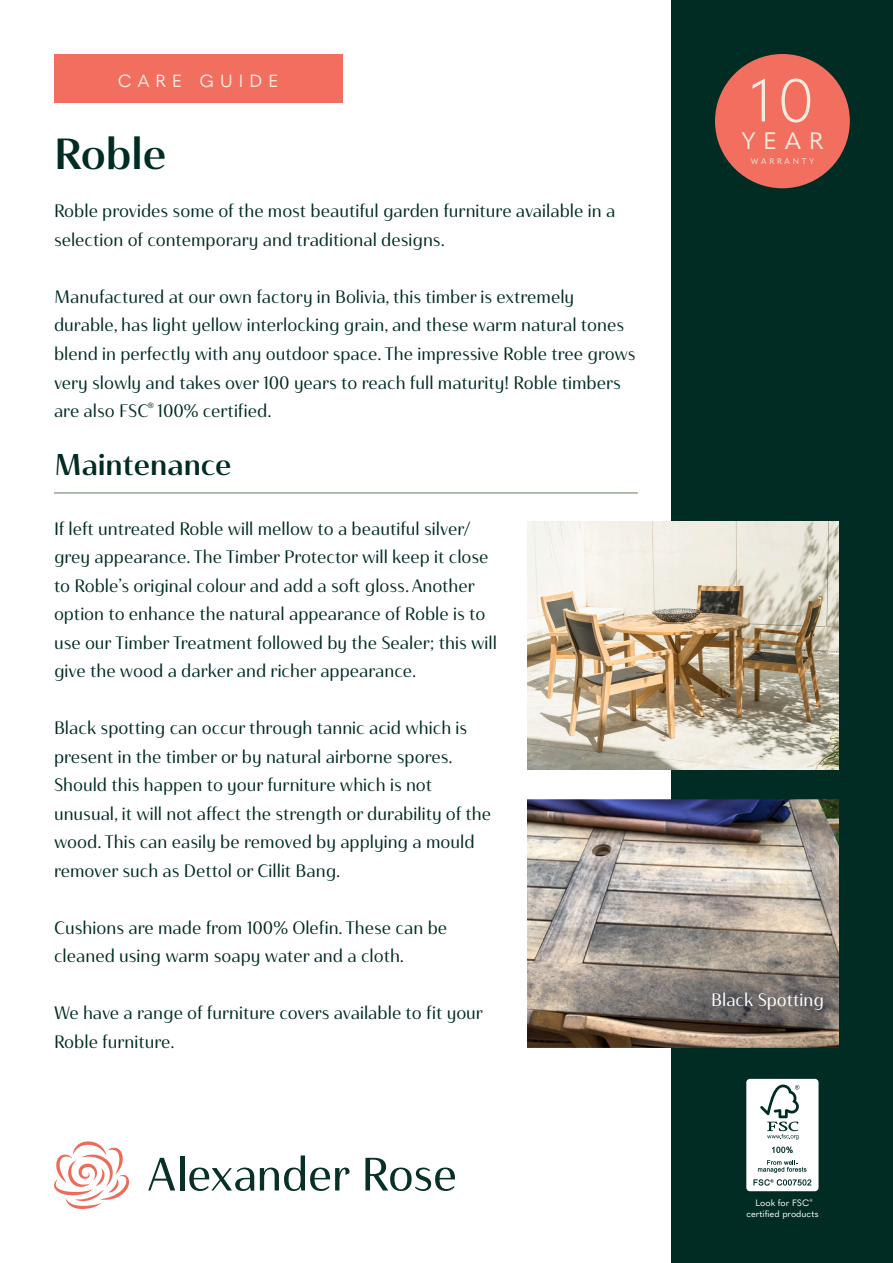
<style>
.page{position:relative;width:893px;height:1263px;background:#fff}
.page>*{position:absolute;margin:0;border:0;box-sizing:border-box;transform-origin:0 0}
.t1{font:300 59.1px "Quasimoda";color:#efebdd}
.t2{font:43.5px "Haboro Contrast Nor Med";color:#002c24}
.t3{font:30px "Haboro Contrast Nor Med";color:#002c24}
.t4{font:23.55px "Quasimoda";color:#efebdd}
.Paragraph_Style_1{font:18px/28.5px "Haboro Contrast Nor Reg";color:#002c24}
.Paragraph_Style_1-2{font:18px "Haboro Contrast Nor Reg";color:#fff}
.t5{font:17.4px "Quasimoda";letter-spacing:.35em;color:#efebdd}
.t6{font:9.15px "Quasimoda";color:#fff}
.t7{font:8.1px "Quasimoda";letter-spacing:.35em;color:#efebdd}
.t8{font:7.5px "Avenir LT Std";color:#002c24}
.t9{font:500 4.5px "Gotham Narrow";color:#fff}
</style>
<div class="page">
<div style="left:672px;top:0;width:221px;height:1263px;background:#002c24"></div>
<div style="left:54px;top:54px;width:288px;height:49px;background:#f26e5f"></div>
<img style="left:527px;top:521px;width:312px;height:248px">
<img style="left:527px;top:800px;width:312px;height:248px">
<div style="left:715px;top:54px;width:135px;height:134px;background:#f26e5f;border-radius:50%"></div>
<hr style="left:54px;top:492px;width:584px;height:2px;background:#97a591">
<svg style="left:54px;top:1141px;width:75px;height:68px"></svg>
<svg style="left:148px;top:1158px;width:27px;height:32px"></svg>
<hr style="left:180px;top:1155px;width:4px;height:35px;background:#083026">
<svg style="left:189px;top:1167px;width:65px;height:24px"></svg>
<svg style="left:260px;top:1155px;width:89px;height:36px"></svg>
<svg style="left:365px;top:1158px;width:90px;height:33px"></svg>
<div style="left:746px;top:1079px;width:72px;height:112px;background:#fff;border-radius:4px"></div>
<svg style="left:758px;top:1160px;width:49px;height:13px"></svg>
<svg style="left:753px;top:1179px;width:58px;height:6px"></svg>
<svg style="left:760px;top:1084px;width:39px;height:55px"></svg>
<svg style="left:772px;top:1146px;width:21px;height:7px"></svg>
<p class="t5" style="left:118px;top:67px;width:162px">CARE GUIDE</p>
<p class="t2" style="left:54px;top:127px;width:114px">Roble</p>
<p class="Paragraph_Style_1" style="left:54px;top:197px;width:563px">Roble provides some of the most beautiful garden furniture available in a selection of contemporary and traditional designs.</p>
<p class="Paragraph_Style_1" style="left:54px;top:282px;width:583px">Manufactured at our own factory in Bolivia, this timber is extremely durable, has light yellow interlocking grain, and these warm natural tones blend in perfectly with any outdoor space. The impressive Roble tree grows very slowly and takes over 100 years to reach full maturity! Roble timbers are also FSC 100% certified.</p>
<p class="t8" style="left:148px;top:401px;width:7px">®</p>
<p class="t3" style="left:54px;top:446px;width:179px">Maintenance</p>
<p class="Paragraph_Style_1" style="left:54px;top:514px;width:444px">If left untreated Roble will mellow to a beautiful silver/ grey appearance. The Timber Protector will keep it close to Roble’s original colour and add a soft gloss. Another option to enhance the natural appearance of Roble is to use our Timber Treatment followed by the Sealer; this will give the wood a darker and richer appearance.</p>
<p class="Paragraph_Style_1" style="left:54px;top:713px;width:439px">Black spotting can occur through tannic acid which is present in the timber or by natural airborne spores.<br>Should this happen to your furniture which is not unusual, it will not affect the strength or durability of the wood. This can easily be removed by applying a mould remover such as Dettol or Cillit Bang.</p>
<p class="Paragraph_Style_1" style="left:54px;top:913px;width:395px">Cushions are made from 100% Olefin. These can be cleaned using warm soapy water and a cloth.</p>
<p class="Paragraph_Style_1" style="left:54px;top:998px;width:430px">We have a range of furniture covers available to fit your<br>Roble furniture.</p>
<p class="t1" style="left:751px;top:56px;width:65px">10</p>
<p class="t4" style="left:742px;top:123px;width:83px">YEAR</p>
<p class="t7" style="left:751px;top:155px;width:65px">WARRANTY</p>
<p class="Paragraph_Style_1-2" style="left:711px;top:988px;width:114px">Black Spotting</p>
<p class="t9" style="left:809px;top:1197px;width:5px">®</p>
<p class="t6" style="left:755px;top:1195px;width:55px">Look for FSC</p>
<p class="t6" style="left:746px;top:1206px;width:74px">certified products</p>
</div>
